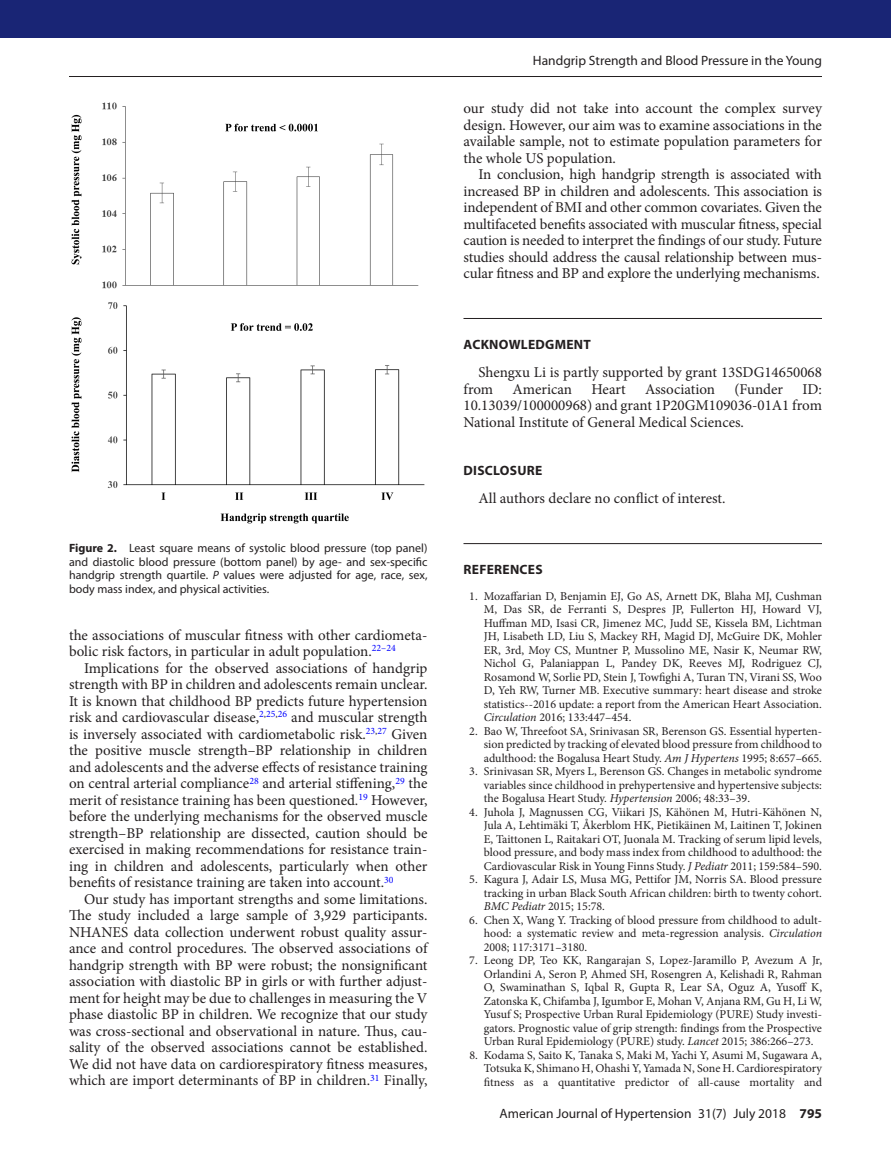
<style>
.page{position:relative;width:891px;height:1175px;background:#fff}
.page>*{position:absolute;margin:0;border:0;box-sizing:border-box;transform-origin:0 0}
.t1{font:15px/16.5px "Minion Pro";letter-spacing:-.005em;color:#231f20;text-align:justify}
.t2{font:13.5px "Myriad Pro";color:#231f20}
.t3{font:700 13.5px "Myriad Pro";letter-spacing:.02em;color:#231f20}
.t4{font:12px/13.5px "Minion Pro";color:#231f20;text-align:justify}
.t5{font:12px/13.5px "Myriad Pro";color:#231f20;text-align:justify}
.s1{font-weight:700}
.s2{font-style:italic}
</style>
<div class="page">
<hr style="left:69px;top:76px;width:753px;height:1px;background:#231f20">
<div style="left:0;top:0;width:891px;height:38px;background:#192575"></div>
<hr style="left:463px;top:318px;width:359px;height:1px;background:#231f20">
<hr style="left:463px;top:543px;width:359px;height:1px;background:#231f20">
<img style="left:72px;top:102px;width:353px;height:421px">
<p class="t5" style="left:69px;top:541px;width:360px"><span class="s1">Figure 2.</span> Least square means of systolic blood pressure (top panel) and diastolic blood pressure (bottom panel) by age- and sex-specific handgrip strength quartile. <span class="s2">P</span> values were adjusted for age, race, sex, body mass index, and physical activities.</p>
<p class="t1" style="left:69px;top:626px;width:360px">the associations of muscular fitness with other cardiometa&shy;bolic risk factors, in particular in adult population.<sup>22–24</sup></p>
<p class="t1" style="left:69px;top:659px;width:360px;text-indent:15px">Implications for the observed associations of handgrip strength with BP in children and adolescents remain unclear.<br>It is known that childhood BP predicts future hypertension risk and cardiovascular disease,<sup>2</sup><sup>,</sup><sup>25</sup><sup>,</sup><sup>26</sup> and muscular strength is inversely associated with cardiometabolic risk.<sup>23</sup><sup>,</sup><sup>27</sup> Given the positive muscle strength–BP relationship in children and adolescents and the adverse effects of resistance training on central arterial compliance<sup>28</sup> and arterial stiffening,<sup>29</sup> the merit of resistance training has been questioned.<sup>19</sup> However, before the underlying mechanisms for the observed muscle strength–BP relationship are dissected, caution should be exercised in making recommendations for resistance train&shy;ing in children and adolescents, particularly when other benefits of resistance training are taken into account.<sup>30</sup></p>
<p class="t1" style="left:69px;top:890px;width:360px;text-indent:15px">Our study has important strengths and some limitations.<br>The study included a large sample of 3,929 participants.<br>NHANES data collection underwent robust quality assur&shy;ance and control procedures. The observed associations of handgrip strength with BP were robust; the nonsignificant association with diastolic BP in girls or with further adjust&shy;ment for height may be due to challenges in measuring the V phase diastolic BP in children. We recognize that our study was cross-sectional and observational in nature. Thus, cau&shy;sality of the observed associations cannot be established.<br>We did not have data on cardiorespiratory fitness measures, which are import determinants of BP in children.<sup>31</sup> Finally,</p>
<p class="t2" style="left:533px;top:52px;width:291px">Handgrip Strength and Blood Pressure in the Young</p>
<p class="t1" style="left:463px;top:100px;width:360px">our study did not take into account the complex survey design. However, our aim was to examine associations in the available sample, not to estimate population parameters for the whole US population.</p>
<p class="t1" style="left:463px;top:166px;width:360px;text-indent:15px">In conclusion, high handgrip strength is associated with increased BP in children and adolescents. This association is independent of BMI and other common covariates. Given the multifaceted benefits associated with muscular fitness, special caution is needed to interpret the findings of our study. Future studies should address the causal relationship between mus&shy;cular fitness and BP and explore the underlying mechanisms.</p>
<p class="t3" style="left:464px;top:335px;width:129px">ACKNOWLEDGMENT</p>
<p class="t1" style="left:463px;top:364px;width:360px;text-indent:15px">Shengxu Li is partly supported by grant 13SDG14650068 from</p>
<p class="t1" style="left:512px;top:381px;width:61px">American</p>
<p class="t1" style="left:591px;top:381px;width:36px">Heart</p>
<p class="t1" style="left:645px;top:381px;width:72px">Association</p>
<p class="t1" style="left:734px;top:381px;width:50px">(Funder</p>
<p class="t1" style="left:463px;top:381px;width:360px;text-indent:339px">ID:<br>10.13039/100000968) and grant 1P20GM109036-01A1 from National Institute of General Medical Sciences.</p>
<p class="t3" style="left:464px;top:461px;width:80px">DISCLOSURE</p>
<p class="t1" style="left:478px;top:490px;width:249px">All authors declare no conflict of interest.</p>
<p class="t3" style="left:464px;top:560px;width:81px">REFERENCES</p>
<p class="t4" style="left:484px;top:589px;width:340px;text-indent:-14px">1. Mozaffarian D, Benjamin EJ, Go AS, Arnett DK, Blaha MJ, Cushman M, Das SR, de Ferranti S, Despres JP, Fullerton HJ, Howard VJ, Huffman MD, Isasi CR, Jimenez MC, Judd SE, Kissela BM, Lichtman JH, Lisabeth LD, Liu S, Mackey RH, Magid DJ, McGuire DK, Mohler ER, 3rd, Moy CS, Muntner P, Mussolino ME, Nasir K, Neumar RW, Nichol G, Palaniappan L, Pandey DK, Reeves MJ, Rodriguez CJ, Rosamond W, Sorlie PD, Stein J, Towfighi A, Turan TN, Virani SS, Woo D, Yeh RW, Turner MB. Executive summary: heart disease and stroke statistics--2016 update: a report from the American Heart Association.<br><span class="s2">Circulation</span> 2016; 133:447–454.</p>
<p class="t4" style="left:484px;top:724px;width:340px;text-indent:-14px">2. Bao W, Threefoot SA, Srinivasan SR, Berenson GS. Essential hyperten&shy;sion predicted by tracking of elevated blood pressure from childhood to adulthood: the Bogalusa Heart Study. <span class="s2">Am J Hypertens</span> 1995; 8:657–665.</p>
<p class="t4" style="left:484px;top:764px;width:340px;text-indent:-14px">3. Srinivasan SR, Myers L, Berenson GS. Changes in metabolic syndrome variables since childhood in prehypertensive and hypertensive subjects: the Bogalusa Heart Study. <span class="s2">Hypertension</span> 2006; 48:33–39.</p>
<p class="t4" style="left:484px;top:805px;width:340px;text-indent:-14px">4. Juhola J, Magnussen CG, Viikari JS, Kähönen M, Hutri-Kähönen N, Jula A, Lehtimäki T, Åkerblom HK, Pietikäinen M, Laitinen T, Jokinen E, Taittonen L, Raitakari OT, Juonala M. Tracking of serum lipid levels, blood pressure, and body mass index from childhood to adulthood: the Cardiovascular Risk in Young Finns Study. <span class="s2">J Pediatr</span> 2011; 159:584–590.</p>
<p class="t4" style="left:484px;top:872px;width:340px;text-indent:-14px">5. Kagura J, Adair LS, Musa MG, Pettifor JM, Norris SA. Blood pressure tracking in urban Black South African children: birth to twenty cohort.<br><span class="s2">BMC Pediatr</span> 2015; 15:78.</p>
<p class="t4" style="left:484px;top:913px;width:340px;text-indent:-14px">6. Chen X, Wang Y. Tracking of blood pressure from childhood to adult&shy;hood: a systematic review and meta-regression analysis. <span class="s2">Circulation </span>2008; 117:3171–3180.</p>
<p class="t4" style="left:484px;top:953px;width:340px;text-indent:-14px">7. Leong DP, Teo KK, Rangarajan S, Lopez-Jaramillo P, Avezum A Jr, Orlandini A, Seron P, Ahmed SH, Rosengren A, Kelishadi R, Rahman O, Swaminathan S, Iqbal R, Gupta R, Lear SA, Oguz A, Yusoff K, Zatonska K, Chifamba J, Igumbor E, Mohan V, Anjana RM, Gu H, Li W, Yusuf S; Prospective Urban Rural Epidemiology (PURE) Study investi&shy;gators. Prognostic value of grip strength: findings from the Prospective Urban Rural Epidemiology (PURE) study. <span class="s2">Lancet</span> 2015; 386:266–273.</p>
<p class="t4" style="left:484px;top:1048px;width:340px;text-indent:-14px">8. Kodama S, Saito K, Tanaka S, Maki M, Yachi Y, Asumi M, Sugawara A, Totsuka K, Shimano H, Ohashi Y, Yamada N, Sone H. Cardiorespiratory fitness as a quantitative predictor of all-cause mortality and</p>
<p class="t2" style="left:500px;top:1105px;width:324px">American Journal of Hypertension 31(7) July 2018 <span class="s1">795</span></p>
</div>
